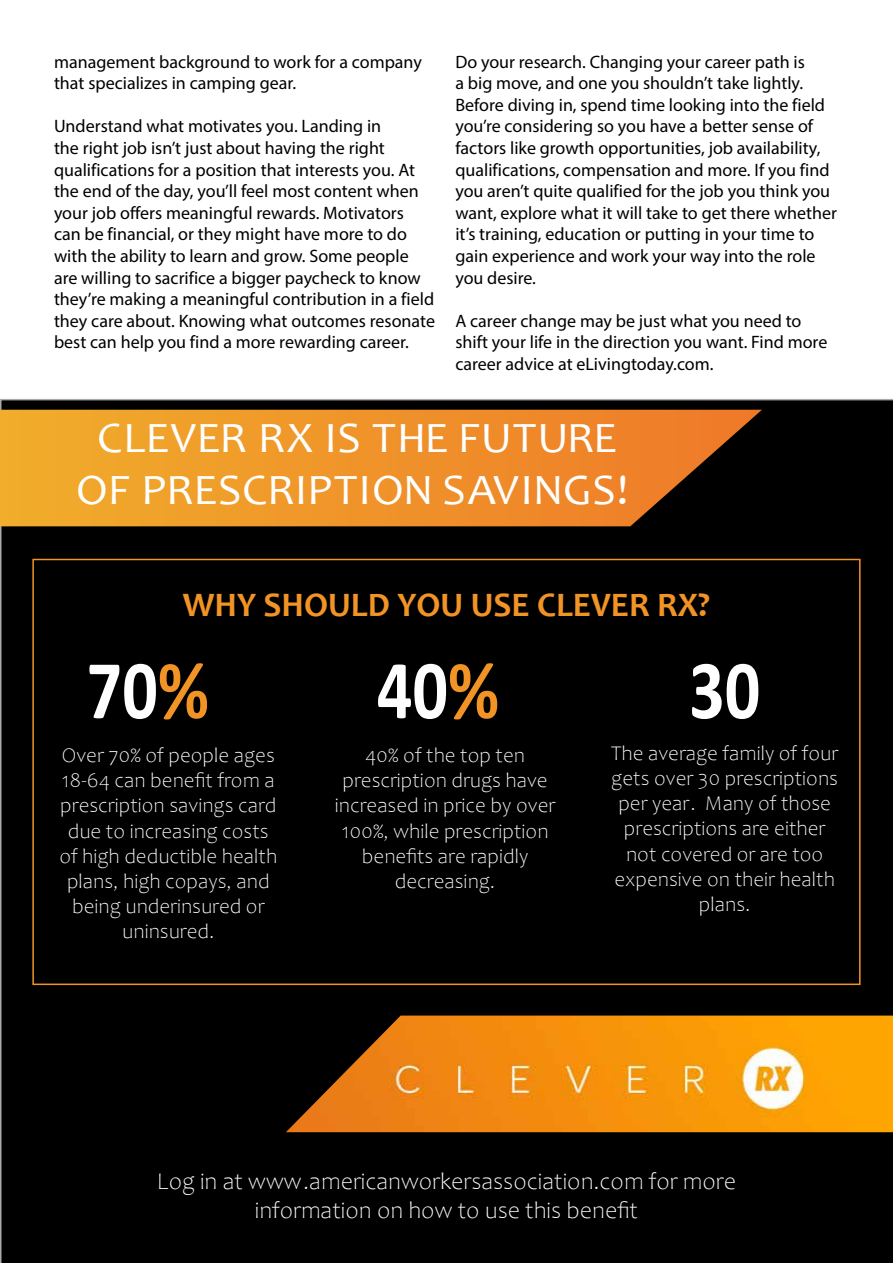
<style>
.page{position:relative;width:893px;height:1263px;background:#fff}
.page>*{position:absolute;margin:0;border:0;box-sizing:border-box;transform-origin:0 0}
.t1{font:700 84.3px "Calibri";color:#fff;scale:.83 1}
.t2{font:43.5px/52.2px "Candara";letter-spacing:.01em;color:#fff;text-align:center;scale:1.05 1}
.t3{font:700 34.5px "Candara";color:#f29325}
.t4{font:300 24px/28.8px "Candara";color:#fff;text-align:center}
.t5{font:300 21px/25.2px "Candara";color:#fff;text-align:center}
.t6{font:18px/21.6px "Myriad Pro";color:#000}
.s1{color:#f29325}
</style>
<div class="page">
<div style="left:0;top:399px;width:893px;height:864px;background:#000"></div>
<svg style="left:0;top:410px;width:762px;height:116px;background:#db8826"></svg>
<img style="left:286px;top:1015px;width:607px;height:117px">
<div style="left:32px;top:559px;width:829px;height:426px;border:2px solid #f29325"></div>
<p class="t6" style="left:54px;top:50px;width:369px">management background to work for a company that specializes in camping gear.</p>
<p class="t6" style="left:54px;top:115px;width:382px">Understand what motivates you. Landing in<br>the right job isn’t just about having the right qualifications for a position that interests you. At the end of the day, you’ll feel most content when your job offers meaningful rewards. Motivators can be financial, or they might have more to do with the ability to learn and grow. Some people are willing to sacrifice a bigger paycheck to know they’re making a meaningful contribution in a field they care about. Knowing what outcomes resonate best can help you find a more rewarding career.</p>
<p class="t6" style="left:455px;top:50px;width:383px">Do your research. Changing your career path is<br>a big move, and one you shouldn’t take lightly.<br>Before diving in, spend time looking into the field you’re considering so you have a better sense of factors like growth opportunities, job availability, qualifications, compensation and more. If you find you aren’t quite qualified for the job you think you want, explore what it will take to get there whether it’s training, education or putting in your time to gain experience and work your way into the role you desire.</p>
<p class="t6" style="left:455px;top:310px;width:373px">A career change may be just what you need to shift your life in the direction you want. Find more career advice at eLivingtoday.com.</p>
<h2 class="t2" style="left:76px;top:411px;width:527px">CLEVER RX IS THE FUTURE<br>OF PRESCRIPTION SAVINGS!</h2>
<h3 class="t3" style="left:183px;top:583px;width:529px">WHY SHOULD YOU USE CLEVER RX?</h3>
<h1 class="t1" style="left:87px;top:630px;width:149px">70<span class="s1">%</span></h1>
<h1 class="t1" style="left:377px;top:630px;width:149px">40<span class="s1">%</span></h1>
<h1 class="t1" style="left:689px;top:630px;width:87px">30</h1>
<p class="t5" style="left:59px;top:743px;width:219px">Over 70% of people ages<br>18-64 can benefit from a prescription savings card due to increasing costs of high deductible health plans, high copays, and being underinsured or uninsured.</p>
<p class="t5" style="left:335px;top:743px;width:222px">40% of the top ten prescription drugs have increased in price by over<br>100%, while prescription benefits are rapidly decreasing.</p>
<p class="t5" style="left:611px;top:741px;width:229px">The average family of four gets over 30 prescriptions per year. Many of those prescriptions are either not covered or are too expensive on their health plans.</p>
<h3 class="t4" style="left:157px;top:1167px;width:581px">Log in at www.americanworkersassociation.com for more information on how to use this benefit</h3>
</div>
